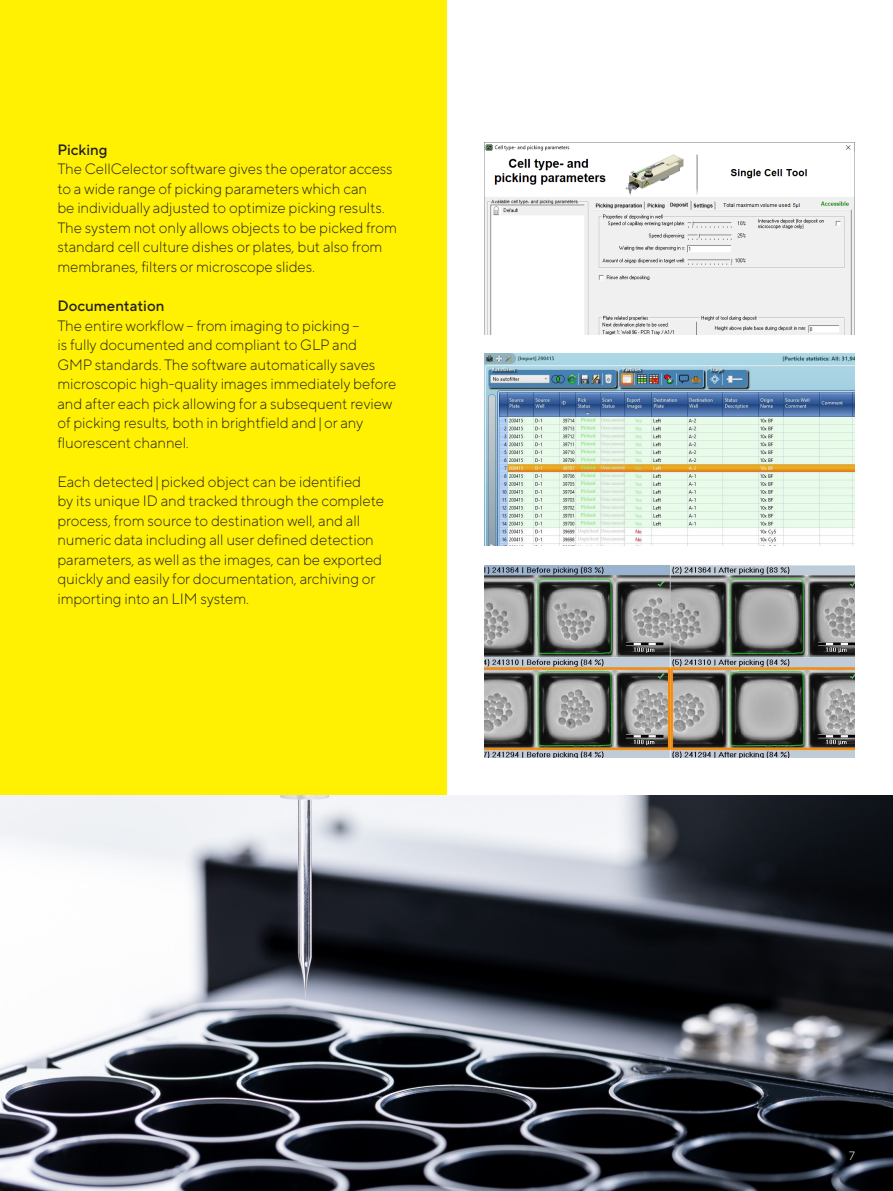
<style>
.page{position:relative;width:893px;height:1191px;background:#fff}
.page>*{position:absolute;margin:0;border:0;box-sizing:border-box;transform-origin:0 0}
.t1{font:300 15px/19.5px "TT Norms Pro";letter-spacing:-.005em;color:#231f20}
.t2{font:500 15px "TT Norms Pro";color:#231f20}
.t3{font:300 12px "TT Norms Pro";color:#fff}
</style>
<div class="page">
<div style="left:0;top:0;width:446px;height:795px;background:#fff101"></div>
<img style="left:0;top:795px;width:893px;height:396px">
<img style="left:485px;top:142px;width:370px;height:192px">
<img style="left:485px;top:354px;width:370px;height:192px">
<img style="left:485px;top:565px;width:370px;height:192px">
<p class="t2" style="left:57px;top:139px;width:52px">Picking</p>
<p class="t1" style="left:57px;top:158px;width:341px">The CellCelector software gives the operator access to a wide range of picking parameters which can<br>be individually adjusted to optimize picking results.<br>The system not only allows objects to be picked from standard cell culture dishes or plates, but also from membranes, filters or microscope slides.</p>
<p class="t2" style="left:57px;top:295px;width:109px">Documentation</p>
<p class="t1" style="left:57px;top:314px;width:341px">The entire workflow – from imaging to picking –<br>is fully documented and compliant to GLP and<br>GMP standards. The software automatically saves microscopic high-quality images immediately before and after each pick allowing for a subsequent review of picking results, both in brightfield and|or any fluorescent channel.</p>
<p class="t1" style="left:57px;top:470px;width:328px">Each detected|picked object can be identified<br>by its unique ID and tracked through the complete process, from source to destination well, and all numeric data including all user defined detection parameters, as well as the images, can be exported quickly and easily for documentation, archiving or importing into an LIM system.</p>
<p class="t3" style="left:849px;top:1147px;width:7px">7</p>
</div>
